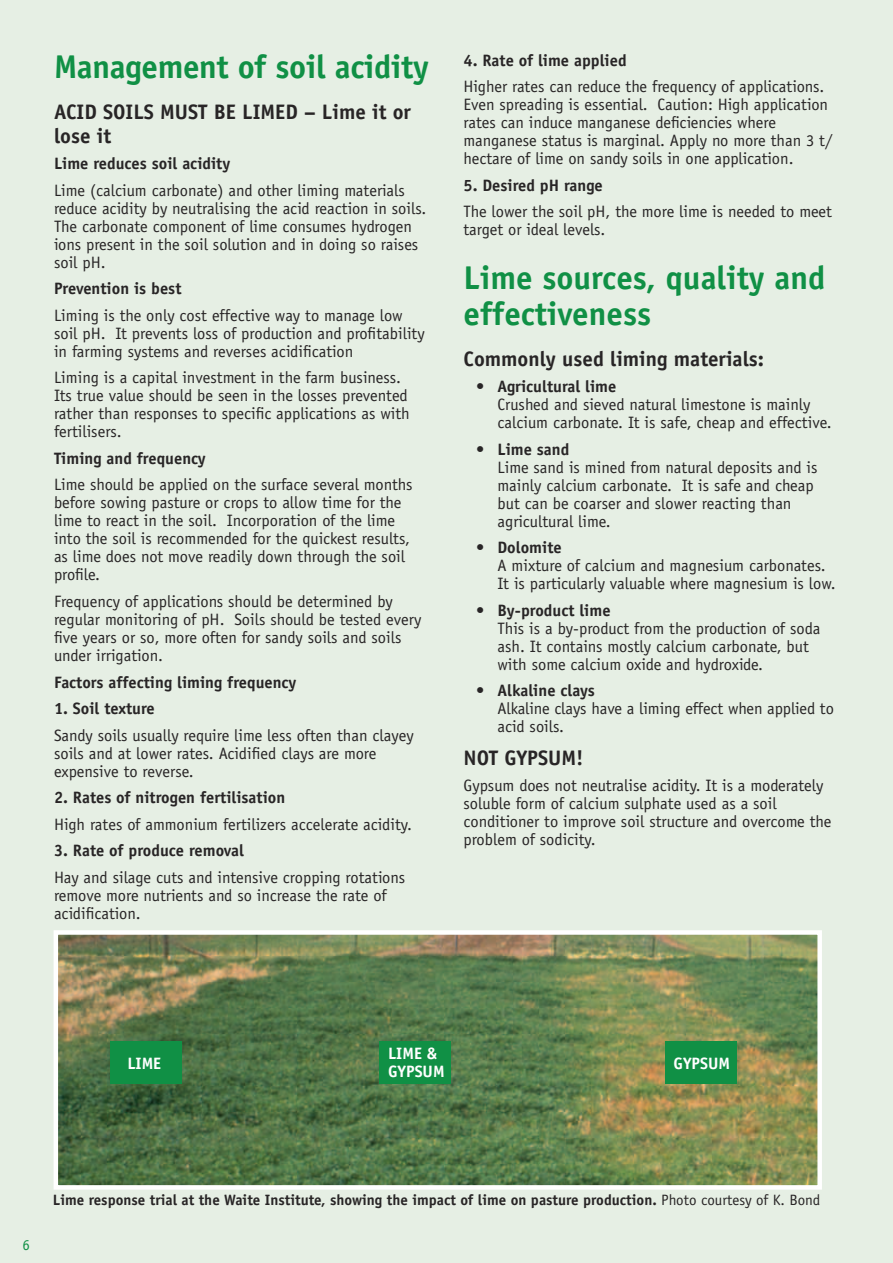
<style>
.page{position:relative;width:893px;height:1263px;background:#fff}
.page>*{position:absolute;margin:0;border:0;box-sizing:border-box;transform-origin:0 0}
.t1{font:700 33px/36px "Officina Sans Std";color:#109045}
.t2{font:700 21px/24px "Officina Sans Std";color:#282526}
.t3{font:16.5px/18px "Officina Sans Std";color:#282526}
.t4{font:700 16.5px "Officina Sans Std";color:#282526}
.t5{font:700 16.5px/18px "Officina Sans Std";color:#fff}
.t6{font:700 15px "Officina Sans Std";color:#282526}
.t7{font:15px "Officina Sans Std";color:#109045}
.s1{font-weight:400}
</style>
<div class="page">
<div style="left:0;top:0;width:892px;height:1263px;background:#e6efe4"></div>
<img style="left:59px;top:935px;width:758px;height:249px">
<div style="left:54px;top:930px;width:768px;height:259px;border:4px solid #fff"></div>
<div style="left:380px;top:1041px;width:71px;height:43px;background:#109045"></div>
<div style="left:665px;top:1041px;width:72px;height:43px;background:#109045"></div>
<div style="left:110px;top:1041px;width:72px;height:43px;background:#109045"></div>
<h1 class="t1" style="left:54px;top:48px;width:376px">Management of soil acidity</h1>
<p class="t2" style="left:54px;top:100px;width:358px">ACID SOILS MUST BE LIMED – Lime it or lose it</p>
<p class="t4" style="left:54px;top:153px;width:178px">Lime reduces soil acidity</p>
<p class="t3" style="left:54px;top:181px;width:374px">Lime (calcium carbonate) and other liming materials reduce acidity by neutralising the acid reaction in soils.<br>The carbonate component of lime consumes hydrogen ions present in the soil solution and in doing so raises soil pH.</p>
<p class="t4" style="left:54px;top:279px;width:129px">Prevention is best</p>
<p class="t3" style="left:54px;top:306px;width:372px">Liming is the only cost effective way to manage low soil pH. It prevents loss of production and profitability in farming systems and reverses acidification</p>
<p class="t3" style="left:54px;top:369px;width:357px">Liming is a capital investment in the farm business.<br>Its true value should be seen in the losses prevented rather than responses to specific applications as with fertilisers.</p>
<p class="t4" style="left:54px;top:448px;width:153px">Timing and frequency</p>
<p class="t3" style="left:54px;top:476px;width:360px">Lime should be applied on the surface several months before sowing pasture or crops to allow time for the lime to react in the soil. Incorporation of the lime into the soil is recommended for the quickest results, as lime does not move readily down through the soil profile.</p>
<p class="t3" style="left:54px;top:592px;width:369px">Frequency of applications should be determined by regular monitoring of pH. Soils should be tested every five years or so, more often for sandy soils and soils under irrigation.</p>
<p class="t4" style="left:54px;top:672px;width:244px">Factors affecting liming frequency</p>
<p class="t4" style="left:54px;top:698px;width:102px">1. Soil texture</p>
<p class="t3" style="left:54px;top:726px;width:361px">Sandy soils usually require lime less often than clayey soils and at lower rates. Acidified clays are more expensive to reverse.</p>
<p class="t4" style="left:54px;top:787px;width:233px">2. Rates of nitrogen fertilisation</p>
<p class="t3" style="left:54px;top:815px;width:359px">High rates of ammonium fertilizers accelerate acidity.</p>
<p class="t4" style="left:54px;top:840px;width:192px">3. Rate of produce removal</p>
<p class="t3" style="left:54px;top:868px;width:353px">Hay and silage cuts and intensive cropping rotations remove more nutrients and so increase the rate of acidification.</p>
<p class="t4" style="left:463px;top:50px;width:165px">4. Rate of lime applied</p>
<p class="t3" style="left:463px;top:78px;width:370px">Higher rates can reduce the frequency of applications.<br>Even spreading is essential. Caution: High application rates can induce manganese deficiencies where manganese status is marginal. Apply no more than 3 t/ hectare of lime on sandy soils in one application.</p>
<p class="t4" style="left:463px;top:175px;width:141px">5. Desired pH range</p>
<p class="t3" style="left:463px;top:203px;width:370px">The lower the soil pH, the more lime is needed to meet target or ideal levels.</p>
<h1 class="t1" style="left:463px;top:259px;width:363px">Lime sources, quality and effectiveness</h1>
<p class="t2" style="left:463px;top:346px;width:302px">Commonly used liming materials:</p>
<p class="t4" style="left:476px;top:376px;width:142px">• Agricultural lime</p>
<p class="t3" style="left:497px;top:395px;width:336px">Crushed and sieved natural limestone is mainly calcium carbonate. It is safe, cheap and effective.</p>
<p class="t4" style="left:476px;top:439px;width:95px">• Lime sand</p>
<p class="t3" style="left:497px;top:458px;width:322px">Lime sand is mined from natural deposits and is mainly calcium carbonate. It is safe and cheap but can be coarser and slower reacting than agricultural lime.</p>
<p class="t4" style="left:476px;top:537px;width:87px">• Dolomite</p>
<p class="t3" style="left:497px;top:556px;width:340px">A mixture of calcium and magnesium carbonates.<br>It is particularly valuable where magnesium is low.</p>
<p class="t4" style="left:476px;top:600px;width:136px">• By-product lime</p>
<p class="t3" style="left:497px;top:619px;width:324px">This is a by-product from the production of soda ash. It contains mostly calcium carbonate, but with some calcium oxide and hydroxide.</p>
<p class="t4" style="left:476px;top:680px;width:120px">• Alkaline clays</p>
<p class="t3" style="left:497px;top:699px;width:338px">Alkaline clays have a liming effect when applied to acid soils.</p>
<p class="t2" style="left:463px;top:745px;width:122px">NOT GYPSUM!</p>
<p class="t3" style="left:463px;top:776px;width:369px">Gypsum does not neutralise acidity. It is a moderately soluble form of calcium sulphate used as a soil conditioner to improve soil structure and overcome the problem of sodicity.</p>
<p class="t5" style="left:388px;top:1044px;width:58px">LIME &amp;<br>GYPSUM</p>
<p class="t5" style="left:127px;top:1054px;width:35px">LIME</p>
<p class="t5" style="left:674px;top:1054px;width:58px">GYPSUM</p>
<p class="t7" style="left:22px;top:1236px;width:9px">6</p>
<p class="t6" style="left:53px;top:1191px;width:769px">Lime response trial at the Waite Institute, showing the impact of lime on pasture production. <span class="s1">Photo courtesy of K. Bond</span></p>
</div>
